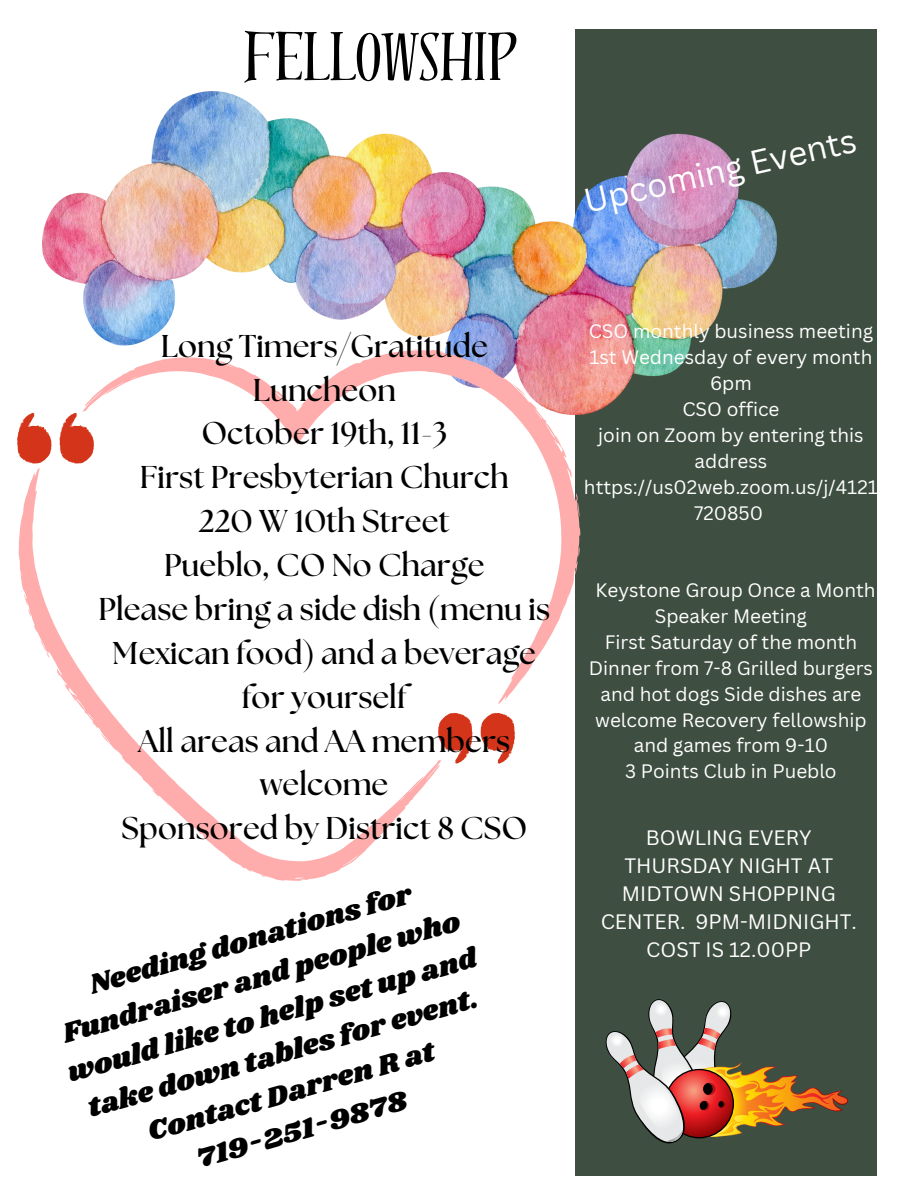
<style>
.page{position:relative;width:918px;height:1188px;background:#fff}
.page>*{position:absolute;margin:0;border:0;box-sizing:border-box;transform-origin:0 0}
.t1{font:63px "Distillery Display";color:#000}
.t2{font:33px "Canva Sans";color:#fff}
.t3{font:700 31.5px/43.8px "The Seasons";color:#000;text-align:center}
.t4{font:28.5px/39.3px "Shrikhand";color:#000;text-align:center}
.t5{font:20.4px/28.2px "Canva Sans";color:#fff;text-align:center}
.t6{font:18.9px/25.8px "Canva Sans";color:#fff;text-align:center}
</style>
<div class="page">
<div style="left:576px;top:29px;width:301px;height:1147px;background:#3e4e40"></div>
<img style="left:42px;top:92px;width:735px;height:323px">
<svg style="left:605px;top:999px;width:243px;height:145px"></svg>
<svg style="left:19px;top:468px;width:421px;height:413px"></svg>
<svg style="left:101px;top:733px;width:8px;height:10px"></svg>
<svg style="left:28px;top:609px;width:3px;height:8px"></svg>
<svg style="left:41px;top:640px;width:9px;height:18px"></svg>
<svg style="left:261px;top:875px;width:6px;height:2px"></svg>
<svg style="left:165px;top:802px;width:5px;height:4px"></svg>
<svg style="left:82px;top:350px;width:498px;height:355px"></svg>
<svg style="left:514px;top:385px;width:12px;height:11px"></svg>
<svg style="left:578px;top:547px;width:2px;height:10px"></svg>
<svg style="left:576px;top:493px;width:4px;height:24px"></svg>
<svg style="left:59px;top:413px;width:35px;height:51px"></svg>
<svg style="left:17px;top:413px;width:35px;height:51px"></svg>
<svg style="left:438px;top:713px;width:35px;height:51px"></svg>
<svg style="left:480px;top:713px;width:35px;height:51px"></svg>
<p class="t1" style="left:244px;top:22px;width:275px">FELLOWSHIP</p>
<p class="t2" style="left:579px;top:179px;width:280px;rotate:-13deg">Upcoming Events</p>
<p class="t3" style="left:98px;top:325px;width:453px">Long Timers/Gratitude<br>Luncheon<br>October 19th, 11-3<br>First Presbyterian Church<br>220 W 10th Street<br>Pueblo, CO No Charge<br>Please bring a side dish (menu is<br>Mexican food) and a beverage for yourself<br>All areas and AA members welcome<br>Sponsored by District 8 CSO</p>
<h2 class="t4" style="left:42px;top:980px;width:425px;rotate:-16deg">Needing donations for<br>Fundraiser and people who would like to help set up and take down tables for event.<br>Contact Darren R at<br>719-251-9878</h2>
<h3 class="t6" style="left:589px;top:318px;width:286px">CSO monthly business meeting</h3>
<h5 class="t6" style="left:589px;top:344px;width:285px">1st Wednesday of every month</h5>
<p class="t6" style="left:710px;top:370px;width:43px">6pm</p>
<p class="t6" style="left:682px;top:396px;width:99px">CSO office</p>
<p class="t6" style="left:598px;top:422px;width:267px">join on Zoom by entering this address</p>
<p class="t6" style="left:584px;top:473px;width:295px">https://us02web.zoom.us/j/4121<br>720850</p>
<p class="t6" style="left:596px;top:577px;width:282px">Keystone Group Once a Month<br>Speaker Meeting</p>
<p class="t6" style="left:605px;top:629px;width:254px">First Saturday of the month</p>
<p class="t6" style="left:589px;top:655px;width:286px">Dinner from 7-8 Grilled burgers and hot dogs Side dishes are welcome Recovery fellowship and games from 9-10</p>
<p class="t6" style="left:625px;top:758px;width:213px">3 Points Club in Pueblo</p>
<p class="t5" style="left:601px;top:823px;width:258px">BOWLING EVERY<br>THURSDAY NIGHT AT<br>MIDTOWN SHOPPING<br>CENTER. 9PM-MIDNIGHT.<br>COST IS 12.00PP</p>
</div>
